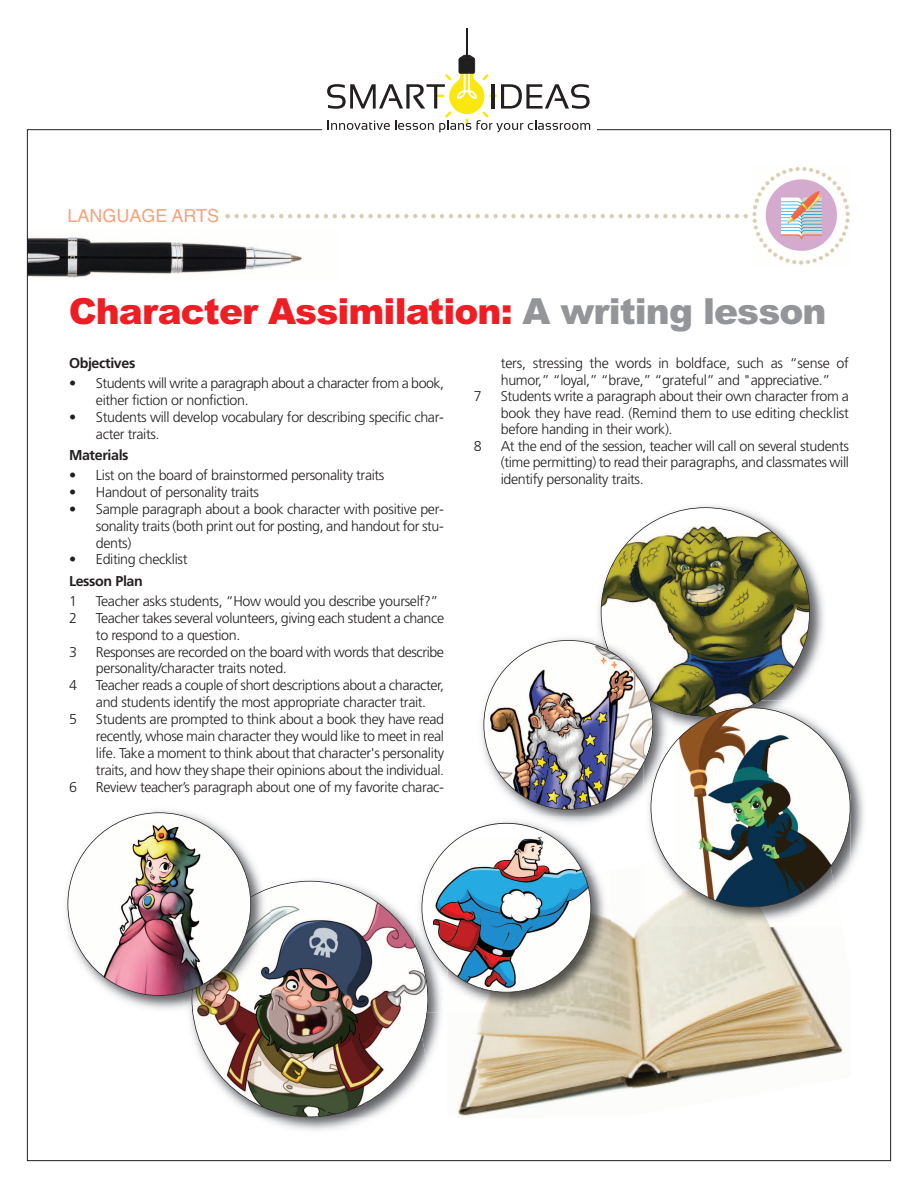
<style>
.page{position:relative;width:918px;height:1188px;background:#fff}
.page>*{position:absolute;margin:0;border:0;box-sizing:border-box;transform-origin:0 0}
.t1{font:900 36px "Arial";letter-spacing:-.025em;color:#ee1e24}
.t2{font:18px "Helvetica";color:#f4a47e}
.t3{font:300 14.25px/17px "Frutiger";letter-spacing:-.025em;color:#231f20}
.t4{font:700 14.25px "Frutiger";letter-spacing:-.025em;color:#231f20}
.s1{color:#939598}
</style>
<div class="page">
<img style="left:29px;top:237px;width:273px;height:41px">
<hr style="left:466px;top:29px;width:2px;height:31px;background:#201e1e">
<svg style="left:327px;top:55px;width:263px;height:77px"></svg>
<img style="left:457px;top:920px;width:388px;height:197px">
<svg style="left:225px;top:214px;width:523px;height:4px"></svg>
<img style="left:752px;top:167px;width:98px;height:98px">
<img style="left:601px;top:527px;width:209px;height:173px">
<img style="left:260px;top:1117px;width:111px;height:14px">
<img style="left:428px;top:1012px;width:13px;height:48px">
<img style="left:192px;top:887px;width:236px;height:230px">
<img style="left:428px;top:828px;width:167px;height:46px">
<img style="left:457px;top:871px;width:154px;height:141px">
<img style="left:415px;top:874px;width:14px;height:26px">
<img style="left:415px;top:900px;width:26px;height:112px">
<img style="left:415px;top:944px;width:13px;height:1px">
<img style="left:415px;top:945px;width:13px;height:67px">
<img style="left:415px;top:946px;width:12px;height:66px">
<div style="left:422px;top:823px;width:169px;height:169px;background:#fff;border-radius:50%"></div>
<img style="left:434px;top:838px;width:157px;height:154px">
<img style="left:481px;top:638px;width:113px;height:157px">
<img style="left:616px;top:763px;width:28px;height:32px">
<img style="left:494px;top:795px;width:146px;height:34px">
<img style="left:604px;top:633px;width:69px;height:67px">
<img style="left:476px;top:823px;width:62px;height:6px">
<img style="left:484px;top:640px;width:169px;height:169px;border-radius:50%">
<img style="left:673px;top:743px;width:191px;height:123px">
<img style="left:644px;top:833px;width:197px;height:94px">
<img style="left:653px;top:700px;width:133px;height:36px">
<img style="left:673px;top:700px;width:87px;height:16px">
<img style="left:644px;top:736px;width:29px;height:93px">
<img style="left:653px;top:700px;width:20px;height:11px">
<img style="left:652px;top:700px;width:1px;height:36px">
<img style="left:644px;top:700px;width:8px;height:62px">
<div style="left:651px;top:708px;width:199px;height:199px;background:#fff;border-radius:50%"></div>
<img style="left:674px;top:708px;width:176px;height:199px">
<img style="left:66px;top:810px;width:205px;height:206px">
<img style="left:192px;top:888px;width:79px;height:128px">
<img style="left:68px;top:820px;width:183px;height:176px">
<p class="t2" style="left:68px;top:209px;width:153px">LANGUAGE ARTS</p>
<h1 class="t1" style="left:69px;top:290px;width:759px">Character Assimilation: <span class="s1">A writing lesson</span></h1>
<p class="t4" style="left:69px;top:357px;width:68px">Objectives</p>
<p class="t3" style="left:96px;top:376px;width:350px;text-indent:-27px">• Students will write a paragraph about a character from a book, either fiction or nonfiction.</p>
<p class="t3" style="left:96px;top:409px;width:349px;text-indent:-27px">• Students will develop vocabulary for describing specific char&shy;acter traits.</p>
<p class="t4" style="left:69px;top:449px;width:61px">Materials</p>
<p class="t3" style="left:69px;top:468px;width:317px">• List on the board of brainstormed personality traits</p>
<p class="t3" style="left:69px;top:485px;width:191px">• Handout of personality traits</p>
<p class="t3" style="left:96px;top:501px;width:349px;text-align:justify;text-indent:-27px">• Sample paragraph about a book character with positive per&shy;sonality traits (both print out for posting, and handout for stu&shy;dents)</p>
<p class="t3" style="left:69px;top:552px;width:120px">• Editing checklist</p>
<p class="t4" style="left:69px;top:575px;width:75px">Lesson Plan</p>
<p class="t3" style="left:69px;top:593px;width:9px">1</p>
<p class="t3" style="left:96px;top:593px;width:344px">Teacher asks students, “How would you describe yourself?”</p>
<p class="t3" style="left:69px;top:610px;width:9px">2</p>
<p class="t3" style="left:96px;top:610px;width:350px">Teacher takes several volunteers, giving each student a chance to respond to a question.</p>
<p class="t3" style="left:69px;top:644px;width:9px">3</p>
<p class="t3" style="left:96px;top:644px;width:350px">Responses are recorded on the board with words that describe personality/character traits noted.</p>
<p class="t3" style="left:69px;top:678px;width:9px">4</p>
<p class="t3" style="left:96px;top:678px;width:350px">Teacher reads a couple of short descriptions about a character, and students identify the most appropriate character trait.</p>
<p class="t3" style="left:69px;top:712px;width:9px">5</p>
<p class="t3" style="left:96px;top:712px;width:350px;text-align:justify">Students are prompted to think about a book they have read recently, whose main character they would like to meet in real life. Take a moment to think about that character's personality traits, and how they shape their opinions about the individual.</p>
<p class="t3" style="left:69px;top:779px;width:9px">6</p>
<p class="t3" style="left:96px;top:779px;width:349px">Review teacher’s paragraph about one of my favorite charac-</p>
<p class="t3" style="left:501px;top:356px;width:350px;line-height:16.5px">ters, stressing the words in boldface, such as “sense of humor,” “loyal,” “brave,” “grateful” and "appreciative.”</p>
<p class="t3" style="left:474px;top:389px;width:9px">7</p>
<p class="t3" style="left:501px;top:389px;width:350px;line-height:16.5px;text-align:justify">Students write a paragraph about their own character from a book they have read. (Remind them to use editing checklist before handing in their work).</p>
<p class="t3" style="left:474px;top:438px;width:9px">8</p>
<p class="t3" style="left:501px;top:438px;width:350px;line-height:16.5px;text-align:justify">At the end of the session, teacher will call on several students (time permitting) to read their paragraphs, and classmates will identify personality traits.</p>
</div>
